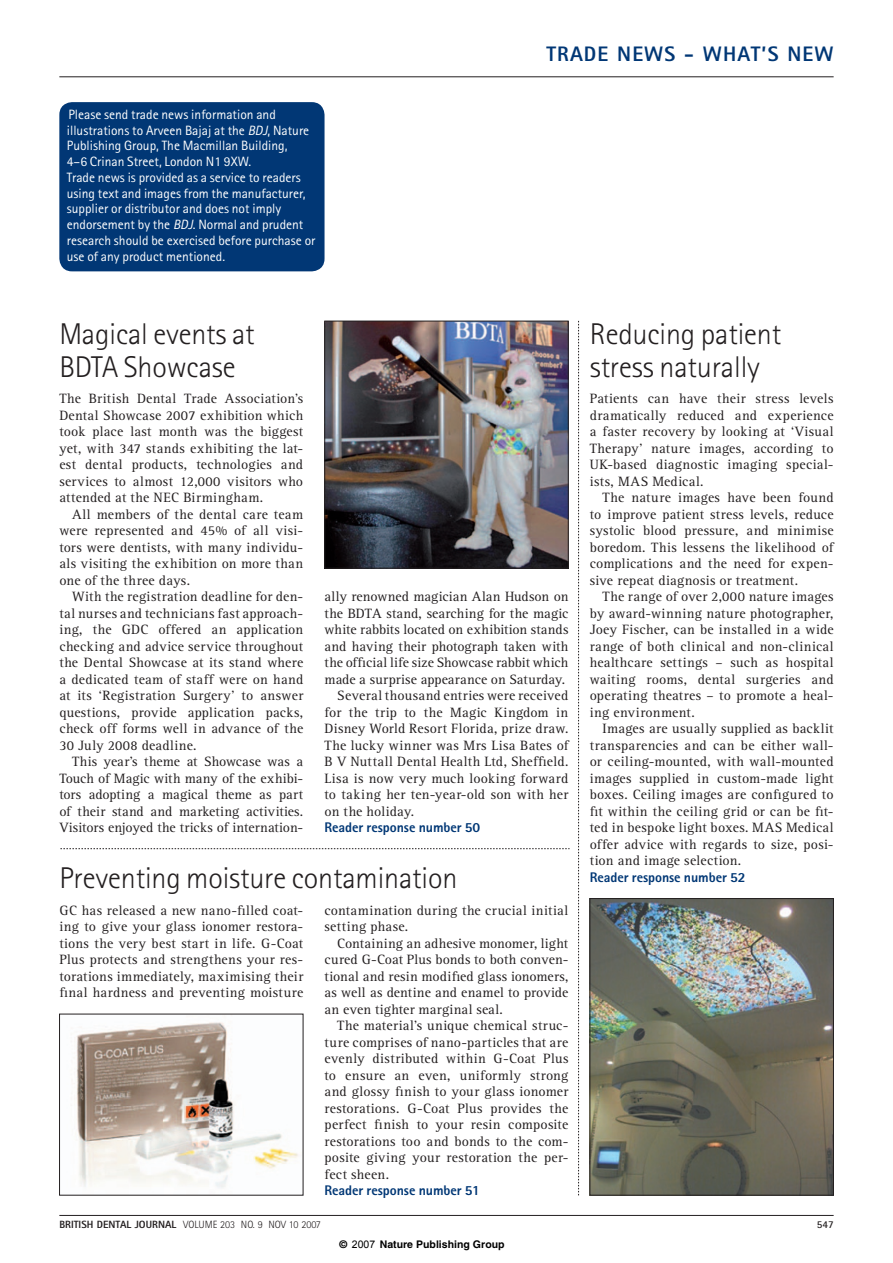
<style>
.page{position:relative;width:893px;height:1263px;background:#fff}
.page>*{position:absolute;margin:0;border:0;box-sizing:border-box;transform-origin:0 0}
.t1{font:300 30px/33px "Rotis Sans Serif";letter-spacing:-.005em;color:#231f20}
.t2{font:800 21px "Rotis Sans Serif";letter-spacing:.05em;color:#013775}
.t3{font:13.95px/16.5px "Rotis Serif";letter-spacing:.02em;color:#231f20;text-align:justify}
.t4{font:13.5px/15.8px "Rotis Sans Serif";color:#fff}
.t5{font:300 10.5px "Rotis Sans Serif";color:#231f20}
.t6{font:700 10.5px "Helvetica";color:#000}
.t7{font:700 10.5px "Rotis Sans Serif";color:#231f20}
.s1{font-style:italic}
.s2{font-family:"Rotis Sans Serif";font-weight:800;color:#013775}
.s3{font-weight:800}
.s4{font-family:"Arial";font-weight:400}
</style>
<div class="page">
<hr style="left:59px;top:77px;width:774px;height:1px;background:#231f20">
<hr style="left:59px;top:1215px;width:774px;height:1px;background:#231f20">
<svg style="left:578px;top:321px;width:1px;height:874px"></svg>
<svg style="left:60px;top:848px;width:509px;height:1px"></svg>
<div style="left:59px;top:102px;width:265px;height:169px;background:#013775;border-radius:13px"></div>
<img style="left:326px;top:323px;width:240px;height:243px">
<div style="left:324px;top:321px;width:244px;height:247px;border:1px solid #231f20"></div>
<img style="left:74px;top:1022px;width:224px;height:166px">
<img style="left:591px;top:900px;width:240px;height:293px">
<div style="left:589px;top:898px;width:244px;height:297px;border:1px solid #231f20"></div>
<p class="t4" style="left:67px;top:108px;width:250px">Please send trade news information and illustrations to Arveen Bajaj at the <span class="s1">BDJ</span>, Nature Publishing Group, The Macmillan Building,<br>4–6 Crinan Street, London N1 9XW.<br>Trade news is provided as a service to readers using text and images from the manufacturer, supplier or distributor and does not imply endorsement by the <span class="s1">BDJ</span>. Normal and prudent research should be exercised before purchase or use of any product mentioned.</p>
<h3 class="t2" style="left:546px;top:47px;width:288px">TRADE NEWS - WHAT’S NEW</h3>
<h2 class="t1" style="left:59px;top:320px;width:197px">Magical events at<br>BDTA Showcase</h2>
<p class="t3" style="left:59px;top:392px;width:245px">The British Dental Trade Association’s Dental Showcase 2007 exhibition which took place last month was the biggest yet, with 347 stands exhibiting the lat&shy;est dental products, technologies and services to almost 12,000 visitors who attended at the NEC Birmingham.</p>
<p class="t3" style="left:59px;top:507px;width:245px;text-indent:13px">All members of the dental care team were represented and 45% of all visi&shy;tors were dentists, with many individu&shy;als visiting the exhibition on more than one of the three days.</p>
<p class="t3" style="left:59px;top:590px;width:245px;text-indent:13px">With the registration deadline for den&shy;tal nurses and technicians fast approach&shy;ing, the GDC offered an application checking and advice service throughout the Dental Showcase at its stand where a dedicated team of staff were on hand at its ‘Registration Surgery’ to answer questions, provide application packs, check off forms well in advance of the 30 July 2008 deadline.</p>
<p class="t3" style="left:59px;top:755px;width:245px;text-indent:13px">This year’s theme at Showcase was a Touch of Magic with many of the exhibi&shy;tors adopting a magical theme as part of their stand and marketing activities.<br>Visitors enjoyed the tricks of internation-</p>
<p class="t3" style="left:324px;top:590px;width:245px">ally renowned magician Alan Hudson on the BDTA stand, searching for the magic white rabbits located on exhibition stands and having their photograph taken with the official life size Showcase rabbit which made a surprise appearance on Saturday.</p>
<p class="t3" style="left:324px;top:689px;width:245px;text-align:left;text-indent:13px">Several thousand entries were received for the trip to the Magic Kingdom in Disney World Resort Florida, prize draw.<br>The lucky winner was Mrs Lisa Bates of B V Nuttall Dental Health Ltd, Sheffield.<br>Lisa is now very much looking forward to taking her ten-year-old son with her on the holiday.<br><span class="s2">Reader response number 50</span></p>
<h2 class="t1" style="left:59px;top:865px;width:399px">Preventing moisture contamination</h2>
<p class="t3" style="left:59px;top:903px;width:245px">GC has released a new nano-filled coat&shy;ing to give your glass ionomer restora&shy;tions the very best start in life. G-Coat Plus protects and strengthens your res&shy;torations immediately, maximising their final hardness and preventing moisture</p>
<p class="t3" style="left:324px;top:903px;width:245px">contamination during the crucial initial setting phase.</p>
<p class="t3" style="left:324px;top:936px;width:245px;text-indent:13px">Containing an adhesive monomer, light cured G-Coat Plus bonds to both conven&shy;tional and resin modified glass ionomers, as well as dentine and enamel to provide an even tighter marginal seal.</p>
<p class="t3" style="left:324px;top:1019px;width:245px;text-align:left;text-indent:13px">The material’s unique chemical struc&shy;ture comprises of nano-particles that are evenly distributed within G-Coat Plus to ensure an even, uniformly strong and glossy finish to your glass ionomer restorations. G-Coat Plus provides the perfect finish to your resin composite restorations too and bonds to the com&shy;posite giving your restoration the per&shy;fect sheen.<br><span class="s2">Reader response number 51</span></p>
<h2 class="t1" style="left:589px;top:320px;width:193px">Reducing patient stress naturally</h2>
<p class="t3" style="left:589px;top:392px;width:245px">Patients can have their stress levels dramatically reduced and experience a faster recovery by looking at ‘Visual Therapy’ nature images, according to UK-based diagnostic imaging special&shy;ists, MAS Medical.</p>
<p class="t3" style="left:589px;top:491px;width:245px;text-indent:13px">The nature images have been found to improve patient stress levels, reduce systolic blood pressure, and minimise boredom. This lessens the likelihood of complications and the need for expen&shy;sive repeat diagnosis or treatment.</p>
<p class="t3" style="left:589px;top:590px;width:245px;text-indent:13px">The range of over 2,000 nature images by award-winning nature photographer, Joey Fischer, can be installed in a wide range of both clinical and non-clinical healthcare settings – such as hospital waiting rooms, dental surgeries and operating theatres – to promote a heal&shy;ing environment.</p>
<p class="t3" style="left:589px;top:722px;width:245px;text-align:left;text-indent:13px">Images are usually supplied as backlit transparencies and can be either wall&shy;or ceiling-mounted, with wall-mounted images supplied in custom-made light boxes. Ceiling images are configured to fit within the ceiling grid or can be fit&shy;ted in bespoke light boxes. MAS Medical offer advice with regards to size, posi&shy;tion and image selection.<br><span class="s2">Reader response number 52</span></p>
<p class="t5" style="left:59px;top:1221px;width:263px"><span class="s3">BRITISH DENTAL JOURNAL</span> VOLUME 203 NO. 9 NOV 10 2007</p>
<p class="t7" style="left:816px;top:1221px;width:18px">547</p>
<p class="t6" style="left:339px;top:1238px;width:166px">© <span class="s4">2007</span> Nature Publishing Group</p>
</div>
